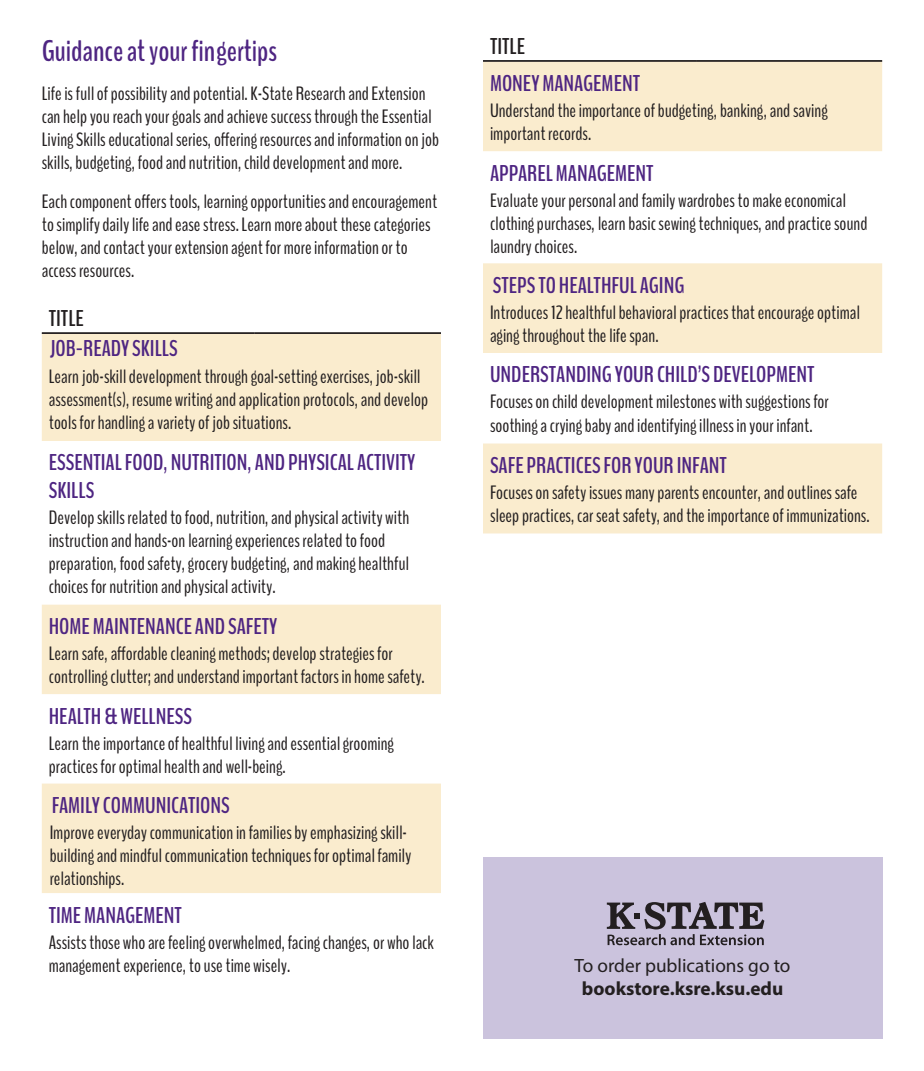
<style>
.page{position:relative;width:924px;height:1071px;background:#fff}
.page>*{position:absolute;margin:0;border:0;box-sizing:border-box;transform-origin:0 0}
.Body{font:700 29.75px "Bench Nine";color:#4e2582}
.Pub_Title{font:700 22.75px/27.3px "Bench Nine";color:#4e2582}
.t1{font:700 22.75px "Bench Nine";color:#231f20}
.Body-2{font:19.25px/23.1px "Bench Nine";color:#231f20}
._9_pt_text{font:19.25px/23.1px "Myriad Pro";color:#231f20;text-align:center}
.s1{font-weight:700}
</style>
<div class="page">
<div style="left:483px;top:858px;width:399px;height:181px;background:#cbc3dd"></div>
<svg style="left:607px;top:902px;width:157px;height:43px"></svg>
<svg style="left:42px;top:334px;width:399px;height:559px;fill:#faecce"></svg>
<hr style="left:42px;top:332px;width:213px;height:2px;background:#231f20">
<hr style="left:255px;top:332px;width:186px;height:2px;background:#231f20">
<svg style="left:483px;top:62px;width:399px;height:471px;fill:#faecce"></svg>
<hr style="left:483px;top:60px;width:213px;height:2px;background:#231f20">
<hr style="left:696px;top:60px;width:186px;height:2px;background:#231f20">
<p class="Body" style="left:42px;top:31px;width:237px">Guidance at your fingertips</p>
<p class="Body-2" style="left:42px;top:82px;width:399px">Life is full of possibility and potential. K-State Research and Extension can help you reach your goals and achieve success through the Essential Living Skills educational series, offering resources and information on job skills, budgeting, food and nutrition, child development and more.</p>
<p class="Body-2" style="left:42px;top:190px;width:397px">Each component offers tools, learning opportunities and encouragement to simplify daily life and ease stress. Learn more about these categories below, and contact your extension agent for more information or to access resources.</p>
<p class="t1" style="left:49px;top:304px;width:37px">TITLE</p>
<p class="Pub_Title" style="left:50px;top:335px;width:130px">JOB-READY SKILLS</p>
<p class="Body-2" style="left:49px;top:365px;width:381px">Learn job-skill development through goal-setting exercises, job-skill assessment(s), resume writing and application protocols, and develop tools for handling a variety of job situations.</p>
<p class="Pub_Title" style="left:49px;top:450px;width:368px">ESSENTIAL FOOD, NUTRITION, AND PHYSICAL ACTIVITY<br>SKILLS</p>
<p class="Body-2" style="left:49px;top:506px;width:362px">Develop skills related to food, nutrition, and physical activity with instruction and hands-on learning experiences related to food preparation, food safety, grocery budgeting, and making healthful choices for nutrition and physical activity.</p>
<p class="Pub_Title" style="left:49px;top:613px;width:230px">HOME MAINTENANCE AND SAFETY</p>
<p class="Body-2" style="left:49px;top:642px;width:377px">Learn safe, affordable cleaning methods; develop strategies for controlling clutter; and understand important factors in home safety.</p>
<p class="Pub_Title" style="left:49px;top:703px;width:145px">HEALTH &amp; WELLNESS</p>
<p class="Body-2" style="left:49px;top:732px;width:347px">Learn the importance of healthful living and essential grooming practices for optimal health and well-being.</p>
<p class="Pub_Title" style="left:52px;top:792px;width:180px">FAMILY COMMUNICATIONS</p>
<p class="Body-2" style="left:50px;top:821px;width:363px">Improve everyday communication in families by emphasizing skill&shy;building and mindful communication techniques for optimal family relationships.</p>
<p class="Pub_Title" style="left:49px;top:902px;width:135px">TIME MANAGEMENT</p>
<p class="Body-2" style="left:49px;top:931px;width:386px">Assists those who are feeling overwhelmed, facing changes, or who lack management experience, to use time wisely.</p>
<p class="t1" style="left:490px;top:31px;width:37px">TITLE</p>
<p class="Pub_Title" style="left:490px;top:70px;width:152px">MONEY MANAGEMENT</p>
<p class="Body-2" style="left:490px;top:99px;width:339px">Understand the importance of budgeting, banking, and saving important records.</p>
<p class="Pub_Title" style="left:490px;top:160px;width:165px">APPAREL MANAGEMENT</p>
<p class="Body-2" style="left:490px;top:189px;width:379px">Evaluate your personal and family wardrobes to make economical clothing purchases, learn basic sewing techniques, and practice sound laundry choices.</p>
<p class="Pub_Title" style="left:493px;top:272px;width:193px">STEPS TO HEALTHFUL AGING</p>
<p class="Body-2" style="left:490px;top:301px;width:371px">Introduces 12 healthful behavioral practices that encourage optimal aging throughout the life span.</p>
<p class="Pub_Title" style="left:490px;top:362px;width:326px">UNDERSTANDING YOUR CHILD’S DEVELOPMENT</p>
<p class="Body-2" style="left:490px;top:391px;width:340px">Focuses on child development milestones with suggestions for soothing a crying baby and identifying illness in your infant.</p>
<p class="Pub_Title" style="left:490px;top:452px;width:238px">SAFE PRACTICES FOR YOUR INFANT</p>
<p class="Body-2" style="left:490px;top:481px;width:381px">Focuses on safety issues many parents encounter, and outlines safe sleep practices, car seat safety, and the importance of immunizations.</p>
<p class="_9_pt_text" style="left:574px;top:954px;width:217px">To order publications go to <span class="s1">bookstore.ksre.ksu.edu</span></p>
</div>
